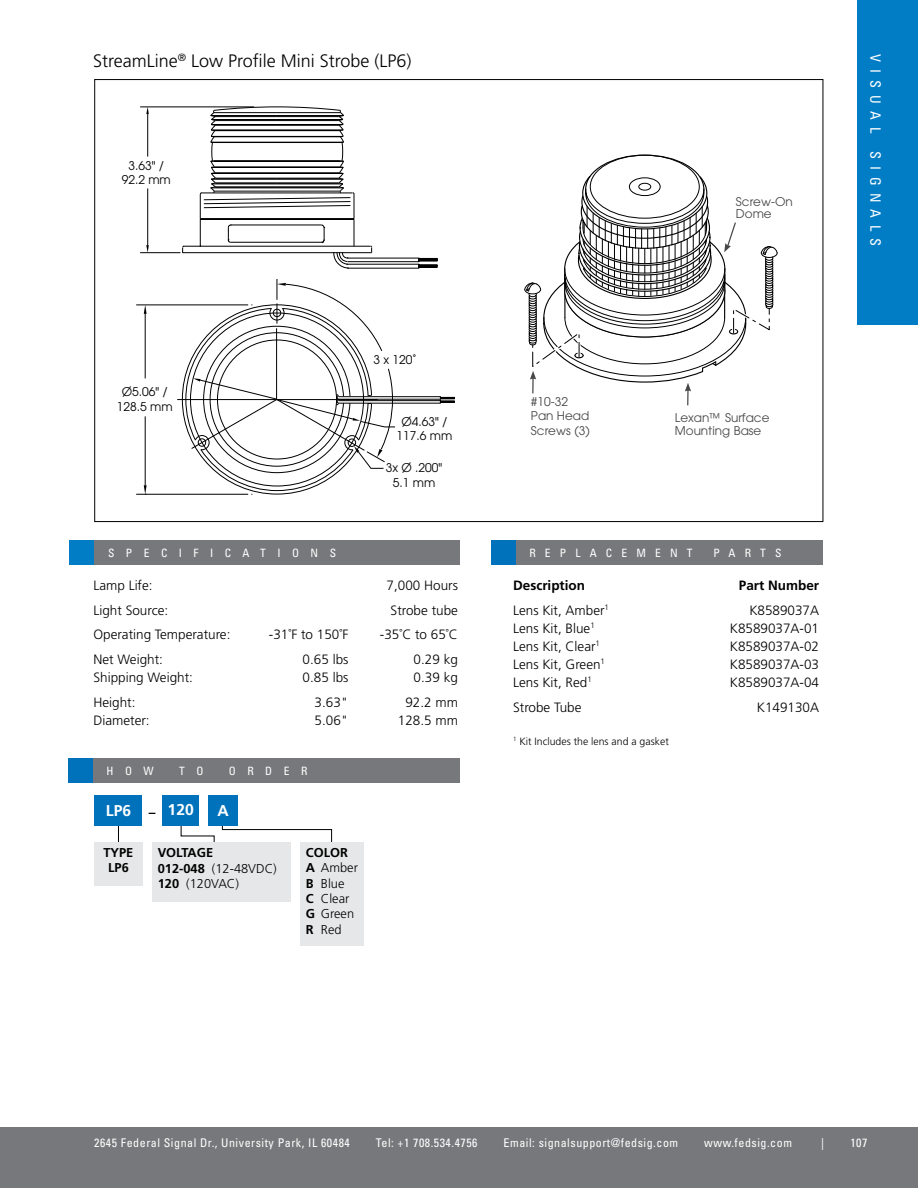
<style>
.page{position:relative;width:918px;height:1188px;background:#fff}
.page>*{position:absolute;margin:0;border:0;box-sizing:border-box;transform-origin:0 0}
.t1{font:300 18px "Frutiger";color:#000}
.t2{font:700 15.6px "Frutiger";color:#fff}
.t3{font:condensed 14.25px "Univers";letter-spacing:.5em;color:#fff}
.t4{font:300 13.5px "Frutiger";color:#000}
.t5{font:700 13.5px "Frutiger";color:#000}
.t6{font:300 12.9px/15.5px "Frutiger";color:#000}
.t7{font:700 12.9px/15.5px "Frutiger";color:#000;text-align:center}
.t8{font:condensed 12px "Univers";letter-spacing:.045em;color:#fff}
.t9{font:12px/14.4px "Avant Garde";color:#000;text-align:center}
.t10{font:12px/12.5px "Avant Garde";color:#474749}
.t11{font:condensed 11.55px "Univers";letter-spacing:1em;color:#fff}
.t12{font:condensed 11.55px "Univers";letter-spacing:.8em;color:#fff}
.t13{font:300 10.5px "Frutiger";color:#000}
.s1{font-weight:700}
</style>
<div class="page">
<div style="left:0;top:1127px;width:918px;height:61px;background:#77787b"></div>
<div style="left:857px;top:0;width:61px;height:325px;background:#007dc5"></div>
<svg style="left:180px;top:822px;width:35px;height:20px"></svg>
<div style="left:491px;top:541px;width:25px;height:24px;background:#0072bc"></div>
<div style="left:516px;top:541px;width:307px;height:24px;background:#77787b"></div>
<div style="left:70px;top:541px;width:25px;height:24px;background:#007dc5"></div>
<div style="left:94px;top:541px;width:366px;height:24px;background:#77787b"></div>
<div style="left:68px;top:758px;width:26px;height:25px;background:#0072bc"></div>
<div style="left:93px;top:758px;width:367px;height:25px;background:#77787b"></div>
<div style="left:152px;top:842px;width:139px;height:60px;background:#e6e7e8"></div>
<svg style="left:118px;top:825px;width:1px;height:17px"></svg>
<svg style="left:222px;top:825px;width:110px;height:17px"></svg>
<div style="left:95px;top:795px;width:47px;height:30px;background:#0072bc"></div>
<div style="left:162px;top:795px;width:37px;height:30px;background:#0072bc"></div>
<div style="left:209px;top:795px;width:29px;height:30px;background:#0072bc"></div>
<div style="left:94px;top:842px;width:49px;height:43px;background:#e6e7e8"></div>
<div style="left:300px;top:842px;width:64px;height:104px;background:#e6e7e8"></div>
<svg style="left:136px;top:257px;width:319px;height:238px"></svg>
<svg style="left:144px;top:485px;width:3px;height:10px"></svg>
<svg style="left:139px;top:106px;width:257px;height:322px"></svg>
<svg style="left:146px;top:107px;width:3px;height:7px"></svg>
<hr style="left:147px;top:114px;width:1px;height:43px;background:#000">
<svg style="left:147px;top:188px;width:35px;height:275px"></svg>
<svg style="left:182px;top:106px;width:211px;height:389px"></svg>
<svg style="left:524px;top:154px;width:254px;height:251px"></svg>
<h1 class="t1" style="left:93px;top:50px;width:320px">StreamLine<sup>®</sup> Low Profile Mini Strobe (LP6)</h1>
<p class="t9" style="left:122px;top:158px;width:51px">3.63" /<br>92.2 mm</p>
<p class="t9" style="left:117px;top:385px;width:57px">Ø5.06" /<br>128.5 mm</p>
<p class="t11" style="left:108px;top:546px;width:230px">SPECIFICATIONS</p>
<p class="t9" style="left:374px;top:352px;width:44px">3 x 120˚</p>
<p class="t9" style="left:397px;top:414px;width:57px">Ø4.63" /<br>117.6 mm</p>
<p class="t9" style="left:386px;top:461px;width:58px">3x Ø .200"<br>5.1 mm</p>
<p class="t4" style="left:93px;top:577px;width:61px">Lamp Life:</p>
<p class="t4" style="left:387px;top:577px;width:73px">7,000 Hours</p>
<p class="t4" style="left:93px;top:602px;width:76px">Light Source:</p>
<p class="t4" style="left:391px;top:602px;width:69px">Strobe tube</p>
<p class="t4" style="left:93px;top:627px;width:139px">Operating Temperature:</p>
<p class="t4" style="left:269px;top:627px;width:81px">-31˚F to 150˚F</p>
<p class="t4" style="left:380px;top:627px;width:80px">-35˚C to 65˚C</p>
<p class="t4" style="left:93px;top:652px;width:71px">Net Weight:</p>
<p class="t4" style="left:303px;top:652px;width:47px">0.65 lbs</p>
<p class="t4" style="left:414px;top:652px;width:46px">0.29 kg</p>
<p class="t4" style="left:93px;top:670px;width:101px">Shipping Weight:</p>
<p class="t4" style="left:303px;top:670px;width:47px">0.85 lbs</p>
<p class="t4" style="left:414px;top:670px;width:46px">0.39 kg</p>
<p class="t4" style="left:93px;top:694px;width:44px">Height:</p>
<p class="t4" style="left:315px;top:694px;width:35px">3.63"</p>
<p class="t4" style="left:405px;top:694px;width:54px">92.2 mm</p>
<p class="t4" style="left:93px;top:712px;width:58px">Diameter:</p>
<p class="t4" style="left:315px;top:712px;width:35px">5.06"</p>
<p class="t4" style="left:398px;top:712px;width:62px">128.5 mm</p>
<p class="t11" style="left:107px;top:763px;width:49px">HOW</p>
<p class="t11" style="left:179px;top:763px;width:26px">T O</p>
<p class="t11" style="left:229px;top:763px;width:80px">ORDER</p>
<p class="t2" style="left:106px;top:801px;width:27px">LP6</p>
<p class="t2" style="left:168px;top:801px;width:28px">120</p>
<p class="t2" style="left:217px;top:801px;width:13px">A</p>
<p class="t7" style="left:104px;top:845px;width:31px">TYPE<br>LP6</p>
<p class="t6" style="left:306px;top:845px;width:54px"><span class="s1">COLOR<br>A</span> Amber<br><span class="s1">B</span> Blue<br><span class="s1">C</span> Clear<br><span class="s1">G</span> Green<br><span class="s1">R</span> Red</p>
<p class="t5" style="left:149px;top:805px;width:8px">–</p>
<p class="t6" style="left:158px;top:845px;width:121px"><span class="s1">VOLTAGE<br>012-048</span> (12-48VDC)<br><span class="s1">120</span> (120VAC)</p>
<p class="t10" style="left:736px;top:195px;width:58px">Screw-On<br>Dome</p>
<p class="t3" style="left:885px;top:54px;width:194px;rotate:90deg">VISUAL SIGNALS</p>
<p class="t10" style="left:531px;top:394px;width:60px;line-height:14.4px">#10-32<br>Pan Head<br>Screws (3)</p>
<p class="t10" style="left:675px;top:411px;width:96px">Lexan™ Surface<br>Mounting Base</p>
<p class="t12" style="left:529px;top:546px;width:165px">REPLACEMENT</p>
<p class="t11" style="left:714px;top:546px;width:70px">PARTS</p>
<p class="t5" style="left:513px;top:578px;width:73px">Description</p>
<p class="t5" style="left:739px;top:578px;width:82px">Part Number</p>
<p class="t4" style="left:513px;top:603px;width:97px">Lens Kit, Amber<sup>1</sup></p>
<p class="t4" style="left:749px;top:603px;width:71px">K8589037A</p>
<p class="t4" style="left:513px;top:621px;width:83px">Lens Kit, Blue<sup>1</sup></p>
<p class="t4" style="left:730px;top:621px;width:91px">K8589037A-01</p>
<p class="t4" style="left:513px;top:639px;width:88px">Lens Kit, Clear<sup>1</sup></p>
<p class="t4" style="left:730px;top:639px;width:91px">K8589037A-02</p>
<p class="t4" style="left:513px;top:657px;width:93px">Lens Kit, Green<sup>1</sup></p>
<p class="t4" style="left:730px;top:657px;width:91px">K8589037A-03</p>
<p class="t4" style="left:513px;top:675px;width:80px">Lens Kit, Red<sup>1</sup></p>
<p class="t4" style="left:730px;top:675px;width:91px">K8589037A-04</p>
<p class="t4" style="left:513px;top:699px;width:70px">Strobe Tube</p>
<p class="t4" style="left:757px;top:699px;width:64px">K149130A</p>
<p class="t13" style="left:513px;top:735px;width:157px"><sup>1</sup> Kit Includes the lens and a gasket</p>
<p class="t8" style="left:94px;top:1135px;width:257px">2645 Federal Signal Dr., University Park, IL 60484</p>
<p class="t8" style="left:376px;top:1135px;width:103px">Tel: +1 708.534.4756</p>
<p class="t8" style="left:504px;top:1135px;width:176px">Email: signalsupport@fedsig.com</p>
<p class="t8" style="left:704px;top:1135px;width:89px">www.fedsig.com</p>
<p class="t8" style="left:821px;top:1135px;width:4px">|</p>
<p class="t8" style="left:850px;top:1135px;width:19px">107</p>
</div>
